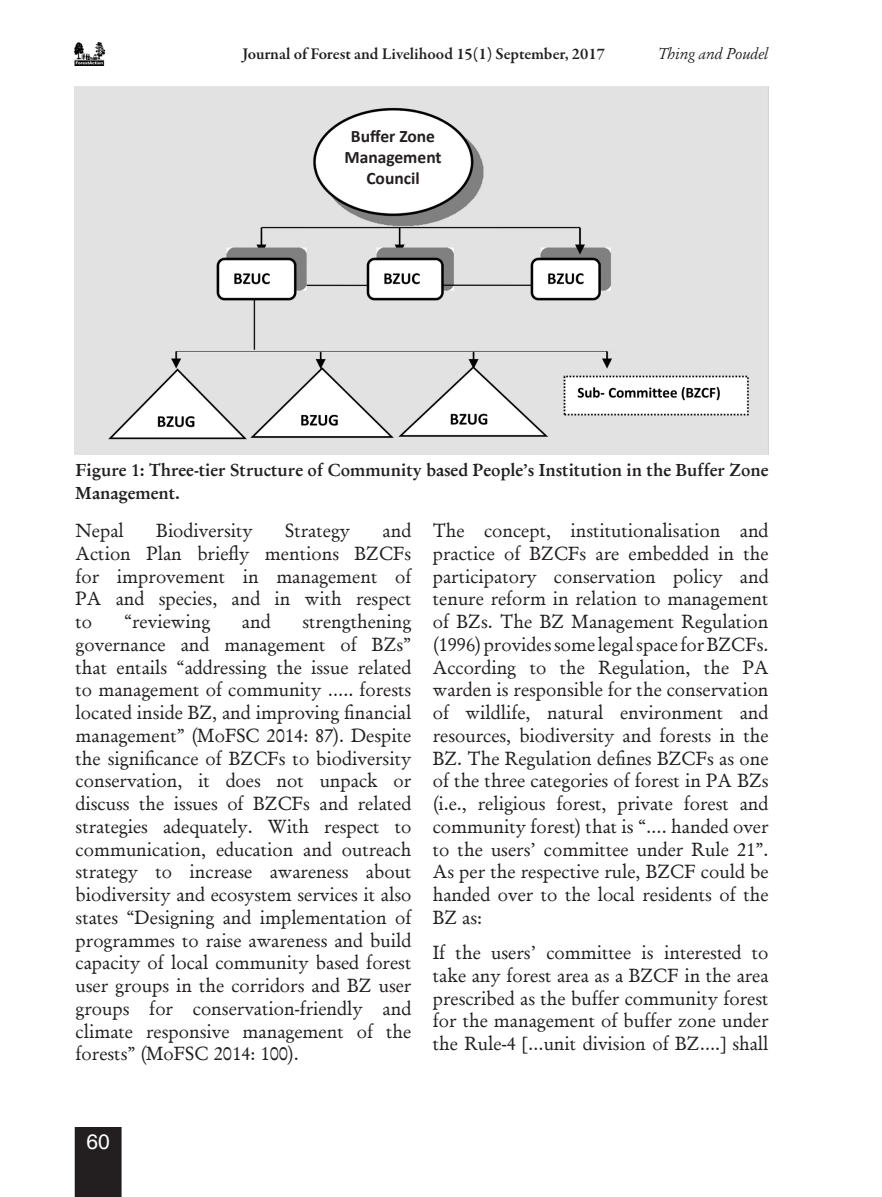
<style>
.page{position:relative;width:882px;height:1197px;background:#fff}
.page>*{position:absolute;margin:0;border:0;box-sizing:border-box;transform-origin:0 0}
.t1{font:21px "Helvetica";color:#fff}
.Inside_matter{font:19.25px/22.8px "Garamond Antiqua";color:#231f20;text-align:justify}
.Inside_matter-2{font:600 17.5px/22.8px "Garamond";color:#231f20}
.t2{font:700 17.5px/21px "Calibri";color:#231f20;text-align:center}
.t3{font:600 16.62px "Garamond Premr Pro";color:#231f20}
.Main_heading_2{font:italic 15.75px "Garamond";color:#231f20}
</style>
<div class="page">
<div style="left:75px;top:1127px;width:47px;height:70px;background:#231f20"></div>
<img style="left:75px;top:43px;width:30px;height:22px">
<img style="left:75px;top:87px;width:694px;height:368px">
<div style="left:343px;top:129px;width:100px;height:69px;background:#fff"></div>
<p class="t3" style="left:242px;top:44px;width:364px">Journal of Forest and Livelihood 15(1) September, 2017</p>
<p class="t2" style="left:344px;top:126px;width:99px">Buffer Zone<br>Management<br>Council</p>
<p class="Main_heading_2" style="left:658px;top:44px;width:112px">Thing and Poudel</p>
<p class="Inside_matter-2" style="left:76px;top:458px;width:694px">Figure 1: Three-tier Structure of Community based People’s Institution in the Buffer Zone<br>Management.</p>
<p class="Inside_matter" style="left:76px;top:519px;width:50px">Nepal</p>
<p class="Inside_matter" style="left:156px;top:519px;width:98px">Biodiversity</p>
<p class="Inside_matter" style="left:285px;top:519px;width:66px">Strategy</p>
<p class="Inside_matter" style="left:76px;top:519px;width:337px;text-indent:307px">and Action Plan briefly mentions BZCFs for improvement in management of PA and species, and in with respect to</p>
<p class="Inside_matter" style="left:433px;top:519px;width:337px">The concept, institutionalisation and practice of BZCFs are embedded in the participatory conservation policy and tenure reform in relation to management of BZs. The BZ Management Regulation (1996) provides some legal space for BZCFs.<br>According to the Regulation, the PA warden is responsible for the conservation of wildlife, natural environment and resources, biodiversity and forests in the BZ. The Regulation defines BZCFs as one of the three categories of forest in PA BZs (i.e., religious forest, private forest and community forest) that is “…. handed over to the users’ committee under Rule 21”.<br>As per the respective rule, BZCF could be handed over to the local residents of the BZ as:</p>
<p class="Inside_matter" style="left:433px;top:941px;width:337px">If the users’ committee is interested to take any forest area as a BZCF in the area prescribed as the buffer community forest for the management of buffer zone under the Rule-4 […unit division of BZ….] shall</p>
<p class="Inside_matter" style="left:76px;top:610px;width:337px;text-indent:227px">strengthening governance and management of BZs” that entails “addressing the issue related to management of community ….. forests located inside BZ, and improving financial management” (MoFSC 2014: 87). Despite the significance of BZCFs to biodiversity conservation, it does not unpack or discuss the issues of BZCFs and related strategies adequately. With respect to communication, education and outreach strategy to increase awareness about biodiversity and ecosystem services it also states “Designing and implementation of programmes to raise awareness and build capacity of local community based forest user groups in the corridors and BZ user groups for conservation-friendly and climate responsive management of the forests” (MoFSC 2014: 100).</p>
<p class="Inside_matter" style="left:124px;top:610px;width:88px">“reviewing</p>
<p class="Inside_matter" style="left:242px;top:610px;width:30px">and</p>
<p class="t1" style="left:86px;top:1130px;width:25px">60</p>
</div>
